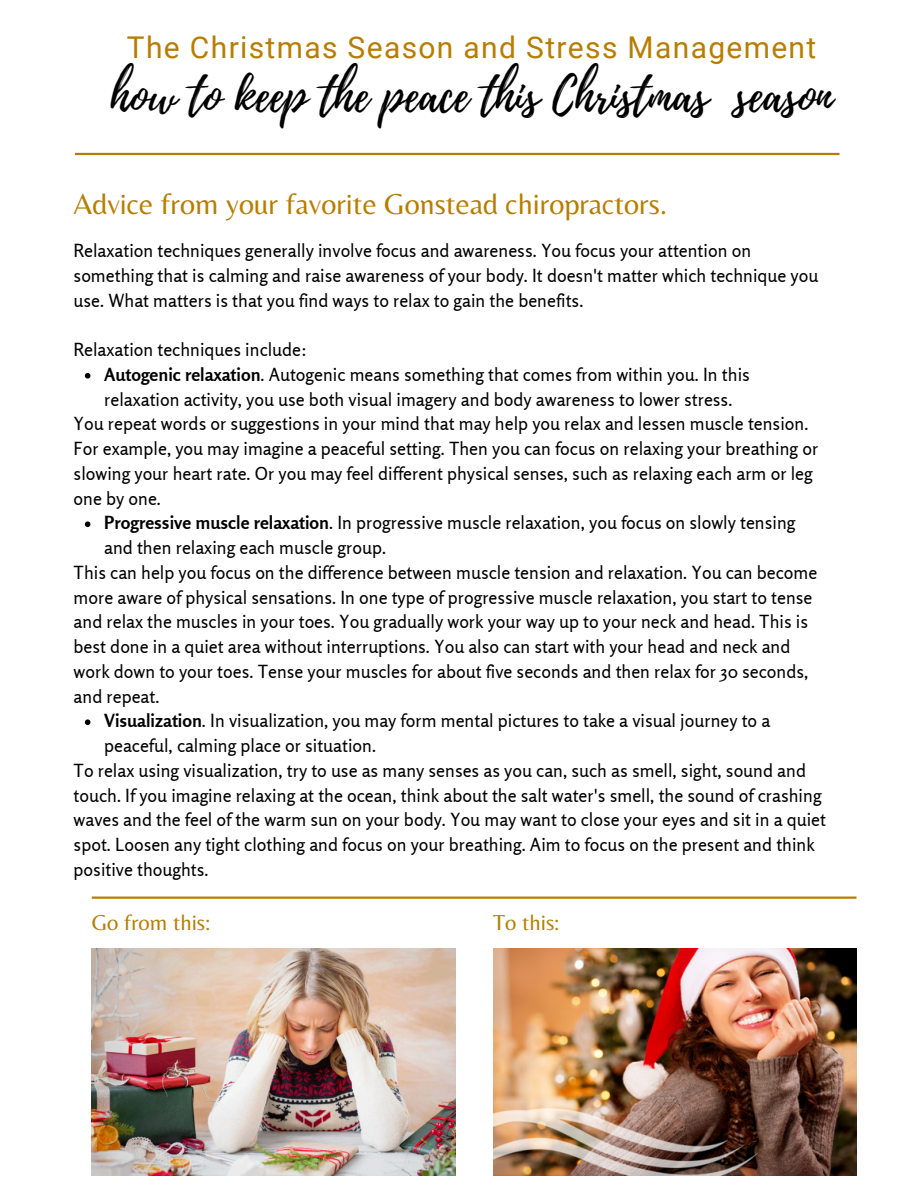
<style>
.page{position:relative;width:918px;height:1188px;background:#fff}
.page>*{position:absolute;margin:0;border:0;box-sizing:border-box;transform-origin:0 0}
.t1{font:46.2px "Playlist Script";color:#000}
.t2{font:30px "Belleza";color:#b87d00}
.t3{font:30px "Roboto";letter-spacing:.045em;color:#b87d00}
.t4{font:22.5px "Belleza";color:#b87d00}
.t5{font:18px/24.8px "Rosario";color:#000}
.s1{font-weight:700}
</style>
<div class="page">
<img style="left:92px;top:948px;width:363px;height:228px">
<hr style="left:92px;top:897px;width:764px;height:2px;background:#b87d00">
<hr style="left:75px;top:153px;width:765px;height:2px;background:#b87d00">
<svg style="left:85px;top:373px;width:5px;height:6px"></svg>
<svg style="left:85px;top:521px;width:5px;height:6px"></svg>
<svg style="left:85px;top:719px;width:5px;height:6px"></svg>
<img style="left:493px;top:948px;width:364px;height:228px">
<p class="t3" style="left:127px;top:30px;width:691px">The Christmas Season and Stress Management</p>
<p class="t1" style="left:111px;top:63px;width:723px">how to keep the peace this Christmas season</p>
<h2 class="t2" style="left:74px;top:186px;width:595px">Advice from your favorite Gonstead chiropractors.</h2>
<h1 class="t5" style="left:74px;top:238px;width:746px">Relaxation techniques generally involve focus and awareness. You focus your attention on something that is calming and raise awareness of your body. It doesn't matter which technique you use. What matters is that you find ways to relax to gain the benefits.</h1>
<h2 class="t5" style="left:74px;top:337px;width:235px">Relaxation techniques include:</h2>
<p class="t5" style="left:104px;top:362px;width:647px"><span class="s1">Autogenic relaxation</span>. Autogenic means something that comes from within you. In this relaxation activity, you use both visual imagery and body awareness to lower stress.</p>
<p class="t5" style="left:74px;top:411px;width:746px">You repeat words or suggestions in your mind that may help you relax and lessen muscle tension.<br>For example, you may imagine a peaceful setting. Then you can focus on relaxing your breathing or slowing your heart rate. Or you may feel different physical senses, such as relaxing each arm or leg one by one.</p>
<p class="t5" style="left:104px;top:510px;width:693px"><span class="s1">Progressive muscle relaxation</span>. In progressive muscle relaxation, you focus on slowly tensing and then relaxing each muscle group.</p>
<p class="t5" style="left:74px;top:560px;width:745px">This can help you focus on the difference between muscle tension and relaxation. You can become more aware of physical sensations. In one type of progressive muscle relaxation, you start to tense and relax the muscles in your toes. You gradually work your way up to your neck and head. This is best done in a quiet area without interruptions. You also can start with your head and neck and work down to your toes. Tense your muscles for about five seconds and then relax for 30 seconds, and repeat.</p>
<p class="t5" style="left:104px;top:708px;width:668px"><span class="s1">Visualization</span>. In visualization, you may form mental pictures to take a visual journey to a peaceful, calming place or situation.</p>
<p class="t5" style="left:74px;top:758px;width:754px">To relax using visualization, try to use as many senses as you can, such as smell, sight, sound and touch. If you imagine relaxing at the ocean, think about the salt water's smell, the sound of crashing waves and the feel of the warm sun on your body. You may want to close your eyes and sit in a quiet spot. Loosen any tight clothing and focus on your breathing. Aim to focus on the present and think positive thoughts.</p>
<h3 class="t4" style="left:92px;top:909px;width:120px">Go from this:</h3>
<h3 class="t4" style="left:493px;top:909px;width:67px">To this:</h3>
</div>
